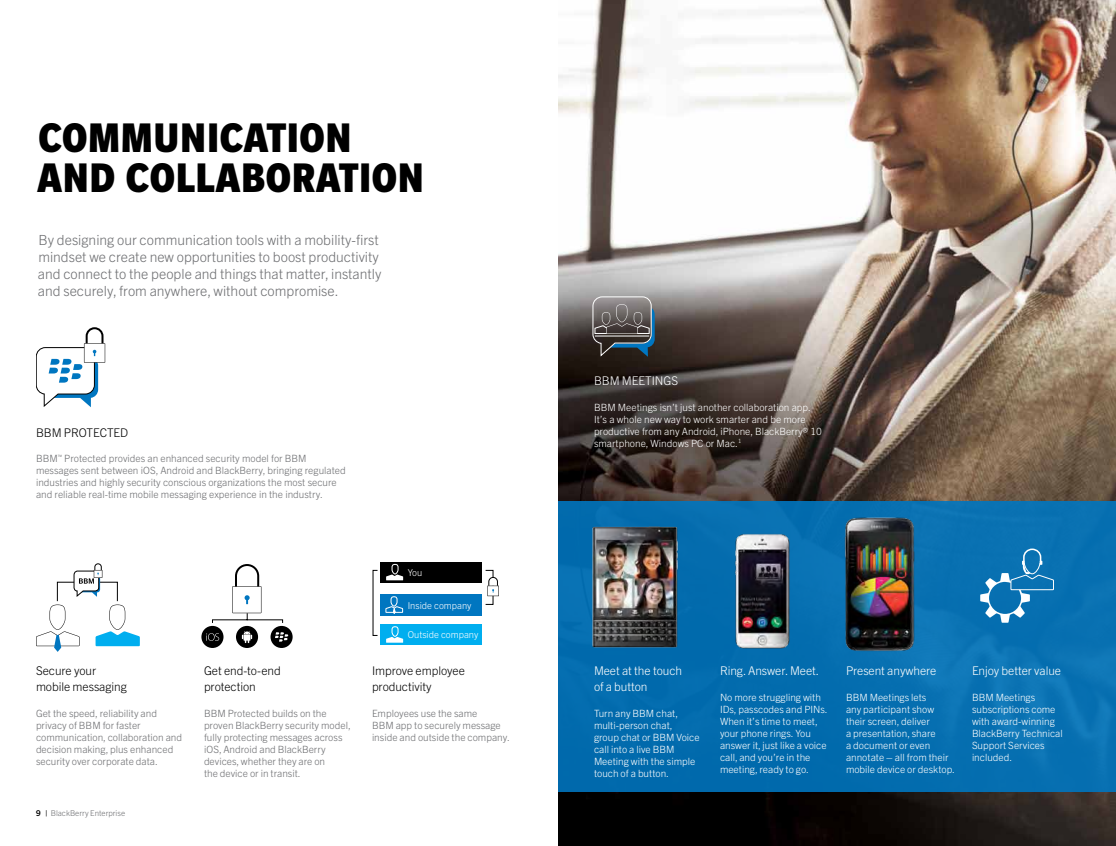
<style>
.page{position:relative;width:1116px;height:846px;background:#fff}
.page>*{position:absolute;margin:0;border:0;box-sizing:border-box;transform-origin:0 0}
.t1{font:900 condensed 45px/40.5px "Slate Pro";letter-spacing:.015em;color:#000}
.t2{font:300 14px/16.8px "Trade Gothic Next LT Pro";color:#6d6e71}
.t3{font:300 12px/16px "Trade Gothic Next LT Pro";letter-spacing:-.005em;color:#000}
.t4{font:300 12px/16px "Trade Gothic Next LT Pro";letter-spacing:-.005em;color:#fff}
.t5{font:300 10px/12px "Trade Gothic Next LT Pro";color:#fff}
.t6{font:300 10px/12px "Trade Gothic Next LT Pro";color:#6d6e71}
.t7{font:300 9.5px "Trade Gothic Next LT Pro";color:#fff}
.t8{font:300 8px "Trade Gothic Next LT Pro";color:#6d6e71}
.s1{font-weight:700;color:#000}
</style>
<div class="page">
<img style="left:558px;top:0;width:558px;height:846px">
<div style="left:558px;top:502px;width:558px;height:290px;background:#046daf"></div>
<img style="left:734px;top:534px;width:56px;height:115px">
<img style="left:823px;top:496px;width:119px;height:171px">
<img style="left:592px;top:526px;width:86px;height:122px">
<svg style="left:36px;top:327px;width:69px;height:80px"></svg>
<div style="left:57px;top:582px;width:61px;height:19px;border:1px solid #000"></div>
<svg style="left:36px;top:605px;width:44px;height:47px"></svg>
<svg style="left:96px;top:605px;width:44px;height:41px"></svg>
<svg style="left:74px;top:563px;width:28px;height:34px"></svg>
<svg style="left:212px;top:564px;width:71px;height:59px"></svg>
<div style="left:271px;top:626px;width:22px;height:22px;background:#000;border-radius:50%"></div>
<svg style="left:275px;top:632px;width:13px;height:10px"></svg>
<div style="left:236px;top:626px;width:22px;height:22px;background:#000;border-radius:50%"></div>
<svg style="left:242px;top:631px;width:10px;height:12px"></svg>
<div style="left:201px;top:626px;width:23px;height:22px;background:#000;border-radius:50%"></div>
<svg style="left:206px;top:633px;width:13px;height:8px"></svg>
<div style="left:381px;top:563px;width:101px;height:20px;background:#000"></div>
<svg style="left:386px;top:564px;width:17px;height:16px"></svg>
<div style="left:381px;top:625px;width:101px;height:20px;background:#00aeef"></div>
<svg style="left:386px;top:626px;width:17px;height:17px"></svg>
<div style="left:381px;top:595px;width:101px;height:21px;background:#0076c0"></div>
<svg style="left:385px;top:596px;width:18px;height:18px"></svg>
<svg style="left:487px;top:576px;width:12px;height:20px"></svg>
<svg style="left:593px;top:297px;width:62px;height:60px;background:#5d6164"></svg>
<svg style="left:980px;top:549px;width:74px;height:74px"></svg>
<h1 class="t1" style="left:38px;top:117px;width:388px">COMMUNICATION<br>AND COLLABORATION</h1>
<h2 class="t2" style="left:38px;top:231px;width:345px">By designing our communication tools with a mobility-first mindset we create new opportunities to boost productivity and connect to the people and things that matter, instantly and securely, from anywhere, without compromise.</h2>
<p class="t3" style="left:36px;top:424px;width:94px">BBM PROTECTED</p>
<p class="t6" style="left:36px;top:452px;width:311px">BBM<sup>™</sup> Protected provides an enhanced security model for BBM messages sent between iOS, Android and BlackBerry, bringing regulated industries and highly security conscious organizations the most secure and reliable real-time mobile messaging experience in the industry.</p>
<p class="t3" style="left:36px;top:662px;width:92px">Secure your mobile messaging</p>
<p class="t6" style="left:36px;top:706px;width:148px">Get the speed, reliability and privacy of BBM for faster communication, collaboration and decision making, plus enhanced security over corporate data.</p>
<p class="t8" style="left:36px;top:807px;width:91px"><span class="s1">9 |</span> BlackBerry Enterprise</p>
<p class="t3" style="left:204px;top:662px;width:78px">Get end-to-end protection</p>
<p class="t6" style="left:204px;top:706px;width:148px">BBM Protected builds on the proven BlackBerry security model, fully protecting messages across iOS, Android and BlackBerry devices, whether they are on<br>the device or in transit.</p>
<p class="t7" style="left:408px;top:566px;width:16px">You</p>
<p class="t7" style="left:408px;top:599px;width:65px">Inside company</p>
<p class="t7" style="left:408px;top:628px;width:72px">Outside company</p>
<p class="t3" style="left:372px;top:662px;width:94px">Improve employee productivity</p>
<p class="t6" style="left:372px;top:706px;width:139px">Employees use the same<br>BBM app to securely message inside and outside the company.</p>
<p class="t4" style="left:594px;top:372px;width:86px">BBM MEETINGS</p>
<p class="t5" style="left:594px;top:400px;width:229px">BBM Meetings isn’t just another collaboration app.<br>It’s a whole new way to work smarter and be more productive from any Android, iPhone, BlackBerry® 10 smartphone, Windows PC or Mac.<sup>1</sup></p>
<p class="t4" style="left:594px;top:662px;width:90px">Meet at the touch of a button</p>
<p class="t5" style="left:594px;top:706px;width:107px">Turn any BBM chat, multi-person chat, group chat or BBM Voice call into a live BBM<br>Meeting with the simple touch of a button.</p>
<p class="t4" style="left:720px;top:662px;width:101px">Ring. Answer. Meet.</p>
<p class="t5" style="left:720px;top:690px;width:109px">No more struggling with<br>IDs, passcodes and PINs.<br>When it’s time to meet, your phone rings. You answer it, just like a voice call, and you’re in the meeting, ready to go.</p>
<p class="t4" style="left:846px;top:662px;width:92px">Present anywhere</p>
<p class="t5" style="left:846px;top:690px;width:111px">BBM Meetings lets<br>any participant show their screen, deliver<br>a presentation, share<br>a document or even annotate – all from their mobile device or desktop.</p>
<p class="t4" style="left:972px;top:662px;width:91px">Enjoy better value</p>
<p class="t5" style="left:972px;top:690px;width:92px">BBM Meetings subscriptions come with award-winning<br>BlackBerry Technical<br>Support Services included.</p>
</div>
